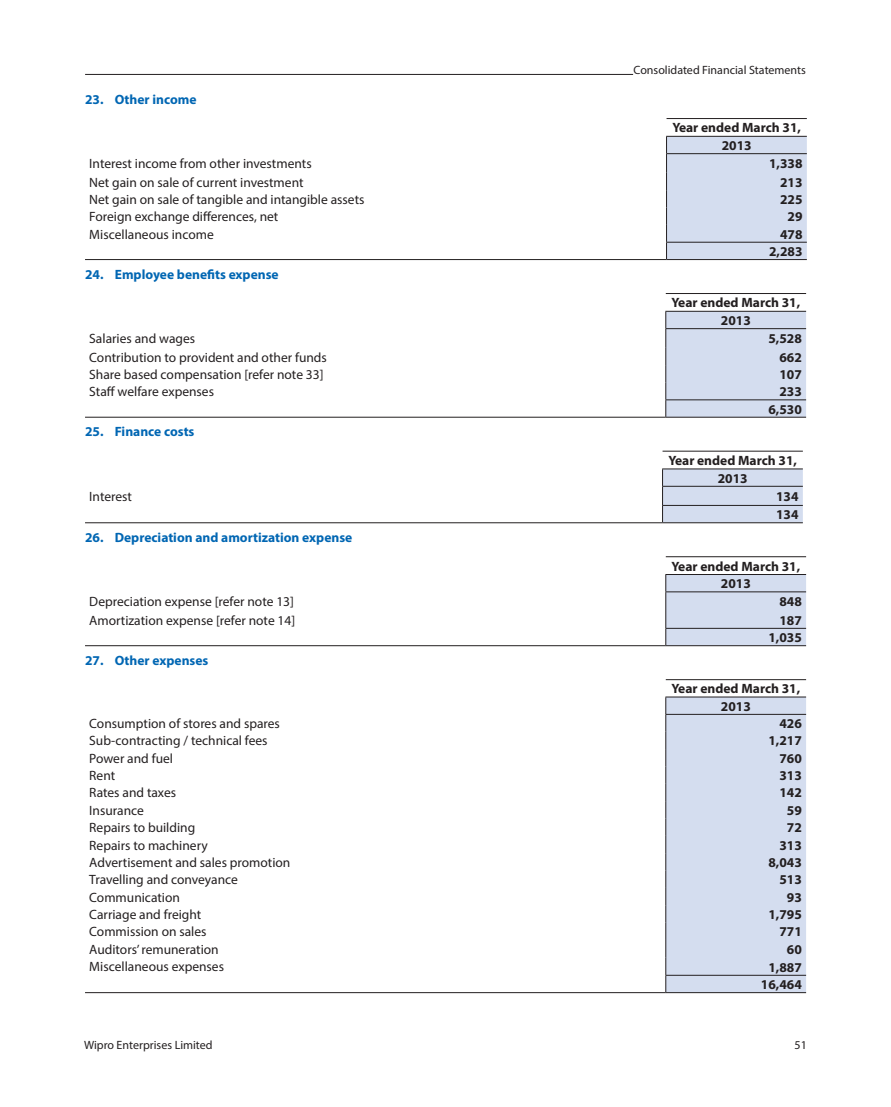
<style>
.page{position:relative;width:891px;height:1107px;background:#fff}
.page>*{position:absolute;margin:0;border:0;box-sizing:border-box;transform-origin:0 0}
.t1{font:13.5px "Myriad Pro";color:#231f20}
.t2{font:700 13.5px/17.4px "Myriad Pro";color:#231f20;text-align:center}
.t3{font:700 13.5px "Myriad Pro";color:#0166b3}
.t4{font:12px "Myriad Pro";color:#231f20}
</style>
<div class="page">
<hr style="left:85px;top:74px;width:548px;height:1px;background:#231f20">
<div style="left:666px;top:137px;width:141px;height:122px;background:#d4ddef"></div>
<hr style="left:667px;top:118px;width:140px;height:1px;background:#231f20">
<hr style="left:666px;top:136px;width:141px;height:1px;background:#231f20">
<hr style="left:666px;top:153px;width:141px;height:1px;background:#231f20">
<hr style="left:85px;top:259px;width:582px;height:1px;background:#231f20">
<hr style="left:666px;top:242px;width:141px;height:1px;background:#231f20">
<hr style="left:667px;top:259px;width:140px;height:1px;background:#231f20">
<div style="left:665px;top:311px;width:141px;height:106px;background:#d4ddef"></div>
<hr style="left:666px;top:293px;width:140px;height:1px;background:#231f20">
<hr style="left:665px;top:328px;width:141px;height:1px;background:#231f20">
<hr style="left:85px;top:417px;width:581px;height:1px;background:#231f20">
<hr style="left:665px;top:399px;width:141px;height:1px;background:#231f20">
<hr style="left:666px;top:417px;width:140px;height:1px;background:#231f20">
<div style="left:662px;top:470px;width:141px;height:52px;background:#d4ddef"></div>
<hr style="left:663px;top:451px;width:140px;height:1px;background:#231f20">
<hr style="left:662px;top:469px;width:141px;height:1px;background:#231f20">
<hr style="left:662px;top:486px;width:141px;height:1px;background:#231f20">
<hr style="left:85px;top:522px;width:578px;height:1px;background:#231f20">
<hr style="left:662px;top:505px;width:141px;height:1px;background:#231f20">
<hr style="left:663px;top:522px;width:140px;height:1px;background:#231f20">
<hr style="left:85px;top:645px;width:581px;height:1px;background:#231f20">
<hr style="left:666px;top:556px;width:140px;height:1px;background:#231f20">
<hr style="left:665px;top:574px;width:141px;height:1px;background:#231f20">
<div style="left:665px;top:575px;width:141px;height:71px;background:#d4ddef"></div>
<hr style="left:665px;top:628px;width:141px;height:1px;background:#231f20">
<hr style="left:666px;top:645px;width:140px;height:1px;background:#231f20">
<svg style="left:666px;top:698px;width:140px;height:294px;background:#d0d8ea"></svg>
<hr style="left:85px;top:992px;width:581px;height:1px;background:#231f20">
<hr style="left:666px;top:679px;width:140px;height:1px;background:#231f20">
<hr style="left:665px;top:697px;width:141px;height:1px;background:#231f20">
<hr style="left:665px;top:714px;width:141px;height:1px;background:#231f20">
<svg style="left:665px;top:697px;width:1px;height:295px"></svg>
<hr style="left:665px;top:975px;width:141px;height:1px;background:#231f20">
<hr style="left:666px;top:992px;width:140px;height:1px;background:#231f20">
<p class="t3" style="left:85px;top:90px;width:113px">23. Other income</p>
<p class="t4" style="left:634px;top:63px;width:174px">Consolidated Financial Statements</p>
<p class="t2" style="left:672px;top:119px;width:130px">Year ended March 31,<br>2013</p>
<p class="t1" style="left:89px;top:155px;width:224px">Interest income from other investments</p>
<p class="t2" style="left:769px;top:155px;width:35px">1,338</p>
<p class="t1" style="left:89px;top:174px;width:216px">Net gain on sale of current investment</p>
<p class="t2" style="left:780px;top:173px;width:24px">213</p>
<p class="t1" style="left:89px;top:191px;width:277px">Net gain on sale of tangible and intangible assets</p>
<p class="t2" style="left:780px;top:190px;width:24px">225</p>
<p class="t1" style="left:89px;top:208px;width:191px">Foreign exchange differences, net</p>
<p class="t2" style="left:788px;top:208px;width:16px">29</p>
<p class="t1" style="left:89px;top:226px;width:126px">Miscellaneous income</p>
<p class="t2" style="left:769px;top:225px;width:35px;text-align:right">478<br>2,283</p>
<p class="t3" style="left:85px;top:265px;width:195px">24. Employee benefits expense</p>
<p class="t2" style="left:672px;top:294px;width:130px">Year ended March 31,<br>2013</p>
<p class="t1" style="left:89px;top:330px;width:108px">Salaries and wages</p>
<p class="t2" style="left:768px;top:330px;width:35px">5,528</p>
<p class="t1" style="left:89px;top:349px;width:239px">Contribution to provident and other funds</p>
<p class="t2" style="left:779px;top:348px;width:24px">662</p>
<p class="t1" style="left:89px;top:366px;width:236px">Share based compensation [refer note 33]</p>
<p class="t2" style="left:779px;top:365px;width:24px">107</p>
<p class="t1" style="left:89px;top:383px;width:126px">Staff welfare expenses</p>
<p class="t2" style="left:768px;top:383px;width:35px;text-align:right">233<br>6,530</p>
<p class="t3" style="left:85px;top:423px;width:111px">25. Finance costs</p>
<p class="t2" style="left:668px;top:451px;width:130px">Year ended March 31,<br>2013</p>
<p class="t1" style="left:89px;top:488px;width:44px">Interest</p>
<p class="t2" style="left:776px;top:487px;width:24px;line-height:18.3px;text-align:left">134<br>134</p>
<p class="t3" style="left:85px;top:529px;width:269px">26. Depreciation and amortization expense</p>
<p class="t2" style="left:672px;top:557px;width:130px">Year ended March 31,<br>2013</p>
<p class="t1" style="left:89px;top:594px;width:206px">Depreciation expense [refer note 13]</p>
<p class="t2" style="left:779px;top:593px;width:24px">848</p>
<p class="t1" style="left:89px;top:612px;width:208px">Amortization expense [refer note 14]</p>
<p class="t2" style="left:768px;top:611px;width:35px;text-align:right">187<br>1,035</p>
<p class="t3" style="left:85px;top:651px;width:125px">27. Other expenses</p>
<p class="t2" style="left:672px;top:680px;width:130px">Year ended March 31,<br>2013</p>
<p class="t1" style="left:89px;top:715px;width:192px">Consumption of stores and spares</p>
<p class="t2" style="left:779px;top:714px;width:24px">426</p>
<p class="t1" style="left:89px;top:733px;width:180px">Sub-contracting / technical fees</p>
<p class="t2" style="left:768px;top:732px;width:35px">1,217</p>
<p class="t1" style="left:89px;top:750px;width:85px">Power and fuel</p>
<p class="t2" style="left:779px;top:749px;width:24px">760</p>
<p class="t1" style="left:89px;top:767px;width:27px">Rent</p>
<p class="t2" style="left:779px;top:766px;width:24px">313</p>
<p class="t1" style="left:89px;top:785px;width:88px">Rates and taxes</p>
<p class="t2" style="left:779px;top:784px;width:24px">142</p>
<p class="t1" style="left:89px;top:802px;width:56px">Insurance</p>
<p class="t2" style="left:787px;top:801px;width:16px">59</p>
<p class="t1" style="left:89px;top:819px;width:107px">Repairs to building</p>
<p class="t2" style="left:787px;top:818px;width:16px">72</p>
<p class="t1" style="left:89px;top:837px;width:120px">Repairs to machinery</p>
<p class="t2" style="left:779px;top:836px;width:24px">313</p>
<p class="t1" style="left:89px;top:854px;width:203px">Advertisement and sales promotion</p>
<p class="t2" style="left:768px;top:853px;width:35px">8,043</p>
<p class="t1" style="left:89px;top:871px;width:150px">Travelling and conveyance</p>
<p class="t2" style="left:779px;top:871px;width:24px">513</p>
<p class="t1" style="left:89px;top:889px;width:92px">Communication</p>
<p class="t2" style="left:787px;top:888px;width:16px">93</p>
<p class="t1" style="left:89px;top:906px;width:114px">Carriage and freight</p>
<p class="t2" style="left:768px;top:905px;width:35px">1,795</p>
<p class="t1" style="left:89px;top:923px;width:119px">Commission on sales</p>
<p class="t2" style="left:779px;top:923px;width:24px">771</p>
<p class="t1" style="left:89px;top:941px;width:131px">Auditors’ remuneration</p>
<p class="t2" style="left:787px;top:940px;width:16px">60</p>
<p class="t1" style="left:89px;top:958px;width:136px">Miscellaneous expenses</p>
<p class="t2" style="left:761px;top:958px;width:42px">1,887<br>16,464</p>
<p class="t4" style="left:84px;top:1038px;width:130px">Wipro Enterprises Limited</p>
<p class="t4" style="left:795px;top:1038px;width:14px">51</p>
</div>
